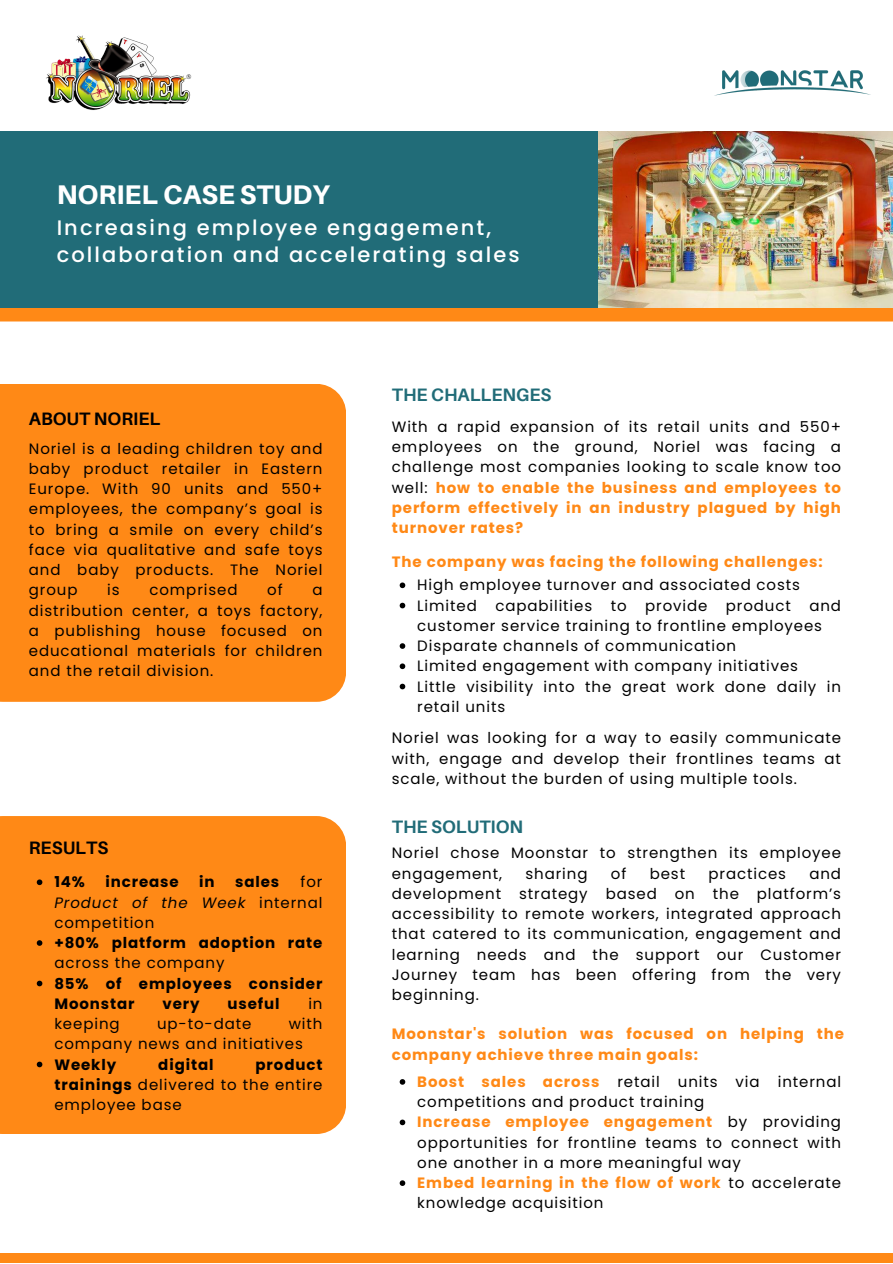
<style>
.page{position:relative;width:893px;height:1264px;background:#fff}
.page>*{position:absolute;margin:0;border:0;box-sizing:border-box;transform-origin:0 0}
.t1{font:800 27px "Aileron";color:#fff}
.t2{font:500 21px/27px "Poppins";letter-spacing:.1em;color:#fff}
.t3{font:700 18px "Aileron";color:#216c78}
.t4{font:700 18px "Aileron";color:#000}
.t5{font:15px/20.2px "Poppins";letter-spacing:.06em;color:#000;text-align:justify}
.t6{font:700 15px/20.2px "Poppins";letter-spacing:.06em;color:#ff8916}
.t7{font:700 15px/20.2px "Poppins";letter-spacing:.06em;color:#000}
.s1{font-style:italic}
.s2{font-weight:400}
.s3{font-weight:700}
.s4{font-weight:700;color:#ff8916}
</style>
<div class="page">
<img style="left:597px;top:131px;width:295px;height:177px">
<div style="left:0;top:131px;width:597px;height:184px;background:#216c78"></div>
<div style="left:0;top:308px;width:892px;height:13px;background:#ff8916"></div>
<div style="left:0;top:1253px;width:892px;height:9px;background:#ff8916"></div>
<img style="left:46px;top:35px;width:146px;height:75px">
<div style="left:0;top:384px;width:346px;height:317px;background:#ff8916"></div>
<img style="left:714px;top:70px;width:157px;height:26px">
<svg style="left:399px;top:582px;width:6px;height:6px"></svg>
<svg style="left:399px;top:602px;width:6px;height:6px"></svg>
<svg style="left:399px;top:643px;width:6px;height:6px"></svg>
<svg style="left:399px;top:663px;width:6px;height:6px"></svg>
<svg style="left:399px;top:683px;width:6px;height:6px"></svg>
<svg style="left:399px;top:1079px;width:6px;height:5px"></svg>
<svg style="left:399px;top:1119px;width:6px;height:6px"></svg>
<svg style="left:399px;top:1180px;width:6px;height:5px"></svg>
<div style="left:0;top:816px;width:346px;height:317px;background:#ff8916"></div>
<svg style="left:37px;top:879px;width:5px;height:6px"></svg>
<svg style="left:37px;top:940px;width:5px;height:5px"></svg>
<svg style="left:37px;top:980px;width:5px;height:6px"></svg>
<svg style="left:37px;top:1061px;width:5px;height:6px"></svg>
<p class="t1" style="left:57px;top:177px;width:275px">NORIEL CASE STUDY</p>
<p class="t2" style="left:57px;top:214px;width:464px">Increasing employee engagement, collaboration and accelerating sales</p>
<p class="t4" style="left:29px;top:407px;width:133px">ABOUT NORIEL</p>
<p class="t5" style="left:29px;top:438px;width:295px">Noriel is a leading children toy and baby product retailer in Eastern Europe. With 90 units and 550+ employees, the company’s goal is to bring a smile on every child’s face via qualitative and safe toys and baby products. The Noriel group</p>
<p class="t5" style="left:107px;top:580px;width:14px">is</p>
<p class="t5" style="left:149px;top:580px;width:89px">comprised</p>
<p class="t5" style="left:267px;top:580px;width:17px">of</p>
<p class="t5" style="left:29px;top:580px;width:295px;text-indent:283px">a distribution center, a toys factory, a publishing house focused on educational materials for children and the retail division.</p>
<p class="t4" style="left:29px;top:836px;width:81px">RESULTS</p>
<p class="t7" style="left:54px;top:872px;width:32px">14%</p>
<p class="t7" style="left:105px;top:872px;width:75px">increase</p>
<p class="t7" style="left:199px;top:872px;width:17px">in</p>
<p class="t7" style="left:235px;top:872px;width:46px">sales</p>
<p class="t5" style="left:54px;top:872px;width:269px;text-indent:246px">for <span class="s1">Product of the Week</span> internal competition</p>
<p class="t7" style="left:54px;top:932px;width:269px">+80% platform adoption rate <span class="s2">across the company</span></p>
<p class="t7" style="left:54px;top:973px;width:269px">85% of employees consider<br>Moonstar</p>
<p class="t7" style="left:162px;top:993px;width:39px">very</p>
<p class="t7" style="left:227px;top:993px;width:54px">useful</p>
<p class="t5" style="left:308px;top:993px;width:16px">in</p>
<p class="t5" style="left:54px;top:1013px;width:269px;text-indent:234px">with company news and initiatives</p>
<p class="t7" style="left:54px;top:1054px;width:63px">Weekly</p>
<p class="t7" style="left:158px;top:1054px;width:57px">digital</p>
<p class="t5" style="left:54px;top:1013px;width:67px">keeping</p>
<p class="t5" style="left:157px;top:1013px;width:96px">up-to-date</p>
<p class="t5" style="left:54px;top:1054px;width:269px;text-indent:201px"><span class="s3">product trainings</span> delivered to the entire employee base</p>
<p class="t3" style="left:392px;top:383px;width:161px">THE CHALLENGES</p>
<p class="t5" style="left:392px;top:416px;width:451px">With a rapid expansion of its retail units and 550+ employees on the ground, Noriel was facing a challenge most companies looking to scale know too well: <span class="s4">how to enable the business and employees to perform effectively in an industry plagued by high turnover rates?</span></p>
<p class="t6" style="left:392px;top:551px;width:432px">The company was facing the following challenges:</p>
<p class="t5" style="left:417px;top:575px;width:384px">High employee turnover and associated costs</p>
<p class="t5" style="left:417px;top:595px;width:425px">Limited capabilities to provide product and customer service training to frontline employees</p>
<p class="t5" style="left:417px;top:635px;width:320px">Disparate channels of communication</p>
<p class="t5" style="left:417px;top:656px;width:382px">Limited engagement with company initiatives</p>
<p class="t5" style="left:417px;top:676px;width:425px">Little visibility into the great work done daily in retail units</p>
<p class="t5" style="left:392px;top:728px;width:451px">Noriel was looking for a way to easily communicate with, engage and develop their frontlines teams at scale, without the burden of using multiple tools.</p>
<p class="t3" style="left:392px;top:815px;width:133px">THE SOLUTION</p>
<p class="t5" style="left:392px;top:843px;width:451px">Noriel chose Moonstar to strengthen its employee engagement,</p>
<p class="t5" style="left:525px;top:863px;width:63px">sharing</p>
<p class="t5" style="left:611px;top:863px;width:17px">of</p>
<p class="t5" style="left:649px;top:863px;width:37px">best</p>
<p class="t5" style="left:708px;top:863px;width:79px">practices</p>
<p class="t5" style="left:392px;top:863px;width:451px;text-indent:417px">and development strategy based on the platform’s accessibility to remote workers, integrated approach that catered to its communication, engagement and learning needs and the support our Customer Journey team has been offering from the very beginning.</p>
<p class="t6" style="left:392px;top:1023px;width:454px">Moonstar's solution was focused on helping the company achieve three main goals:</p>
<p class="t5" style="left:417px;top:1071px;width:425px"><span class="s4">Boost sales across</span> retail units via internal competitions and product training</p>
<p class="t5" style="left:417px;top:1112px;width:425px"><span class="s4">Increase employee engagement</span> by providing opportunities for frontline teams to connect with one another in a more meaningful way</p>
<p class="t5" style="left:417px;top:1172px;width:425px"><span class="s4">Embed learning in the flow of work</span> to accelerate knowledge acquisition</p>
</div>
